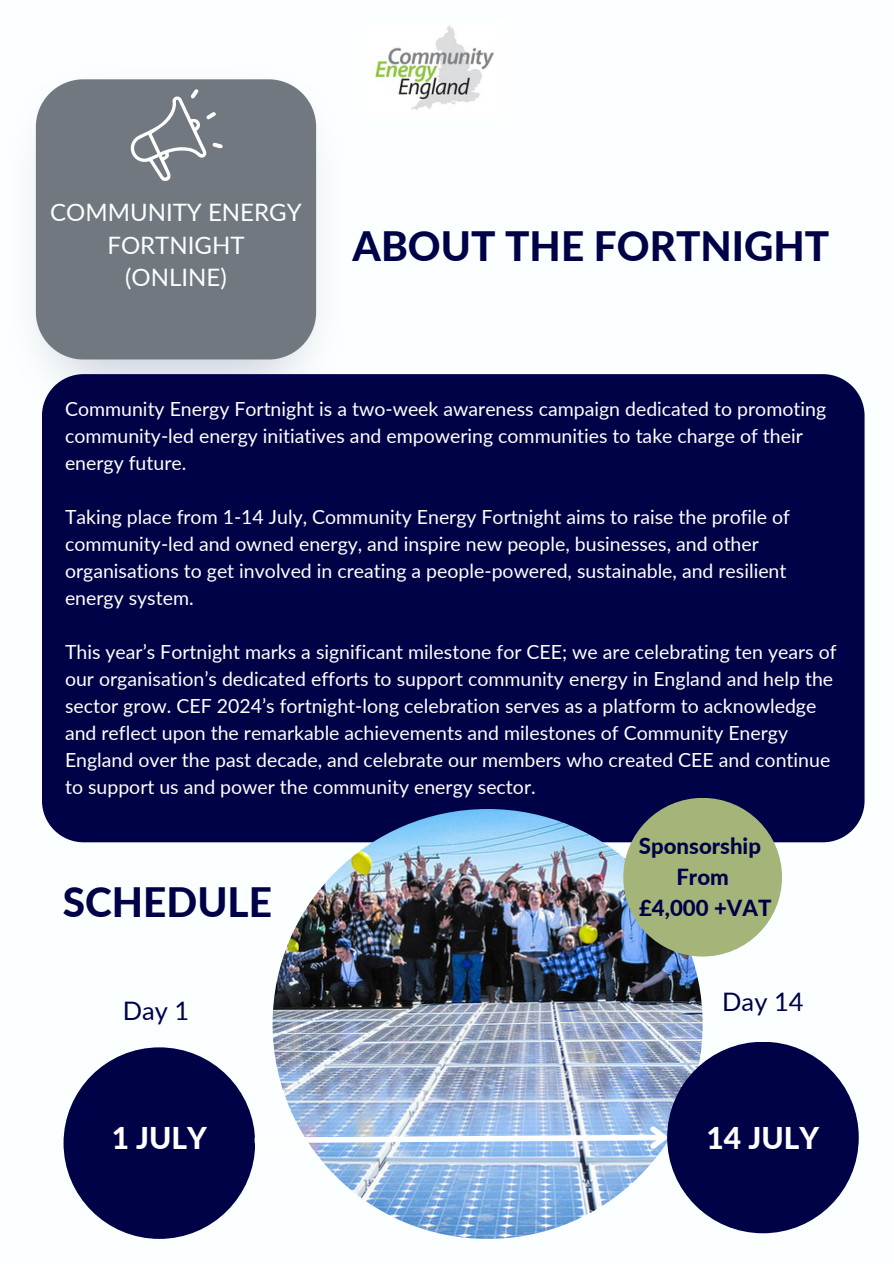
<style>
.page{position:relative;width:894px;height:1264px;background:#fff}
.page>*{position:absolute;margin:0;border:0;box-sizing:border-box;transform-origin:0 0}
.t1{font:800 40.5px "Lato";color:#000247}
.t2{font:800 30px "Lato";color:#fff}
.t3{font:25.5px "Lato";color:#000247}
.t4{font:24px/32.7px "Lato";color:#fbffff;text-align:center}
.t5{font:800 22.2px/31px "Lato";color:#000247;text-align:center}
.t6{font:19.5px/27px "Lato";color:#fff}
</style>
<div class="page">
<div style="left:0;top:0;width:893px;height:1263px;background:#fbffff"></div>
<div style="left:42px;top:374px;width:822px;height:468px;background:#000247"></div>
<img style="left:375px;top:25px;width:119px;height:85px">
<img style="left:272px;top:809px;width:430px;height:429px;border-radius:50%">
<img style="left:35px;top:124px;width:310px;height:297px">
<div style="left:36px;top:79px;width:280px;height:280px;background:#727880"></div>
<div style="left:63px;top:1047px;width:192px;height:191px;background:#000247;border-radius:50%"></div>
<div style="left:667px;top:1041px;width:191px;height:192px;background:#000247;border-radius:50%"></div>
<svg style="left:252px;top:1121px;width:417px;height:32px"></svg>
<svg style="left:129px;top:89px;width:94px;height:92px;background:#858a91"></svg>
<div style="left:623px;top:797px;width:158px;height:159px;background:#a5b57a;border-radius:50%"></div>
<h4 class="t4" style="left:50px;top:195px;width:253px">COMMUNITY ENERGY<br>FORTNIGHT<br>(ONLINE)</h4>
<p class="t1" style="left:352px;top:221px;width:478px">ABOUT THE FORTNIGHT</p>
<h3 class="t6" style="left:65px;top:395px;width:762px">Community Energy Fortnight is a two-week awareness campaign dedicated to promoting community-led energy initiatives and empowering communities to take charge of their energy future.</h3>
<h1 class="t6" style="left:65px;top:503px;width:726px">Taking place from 1-14 July, Community Energy Fortnight aims to raise the profile of community-led and owned energy, and inspire new people, businesses, and other organisations to get involved in creating a people-powered, sustainable, and resilient energy system.</h1>
<p class="t6" style="left:65px;top:638px;width:772px">This year’s Fortnight marks a significant milestone for CEE; we are celebrating ten years of our organisation’s dedicated efforts to support community energy in England and help the sector grow. CEF 2024’s fortnight-long celebration serves as a platform to acknowledge and reflect upon the remarkable achievements and milestones of Community Energy England over the past decade, and celebrate our members who created CEE and continue to support us and power the community energy sector.</p>
<p class="t1" style="left:63px;top:877px;width:210px">SCHEDULE</p>
<h4 class="t5" style="left:638px;top:830px;width:134px">Sponsorship<br>From<br>£4,000 +VAT</h4>
<p class="t3" style="left:123px;top:994px;width:68px">Day 1</p>
<h1 class="t3" style="left:722px;top:985px;width:83px">Day 14</h1>
<p class="t2" style="left:112px;top:1119px;width:97px">1 JULY</p>
<h5 class="t2" style="left:706px;top:1119px;width:114px">14 JULY</h5>
</div>
